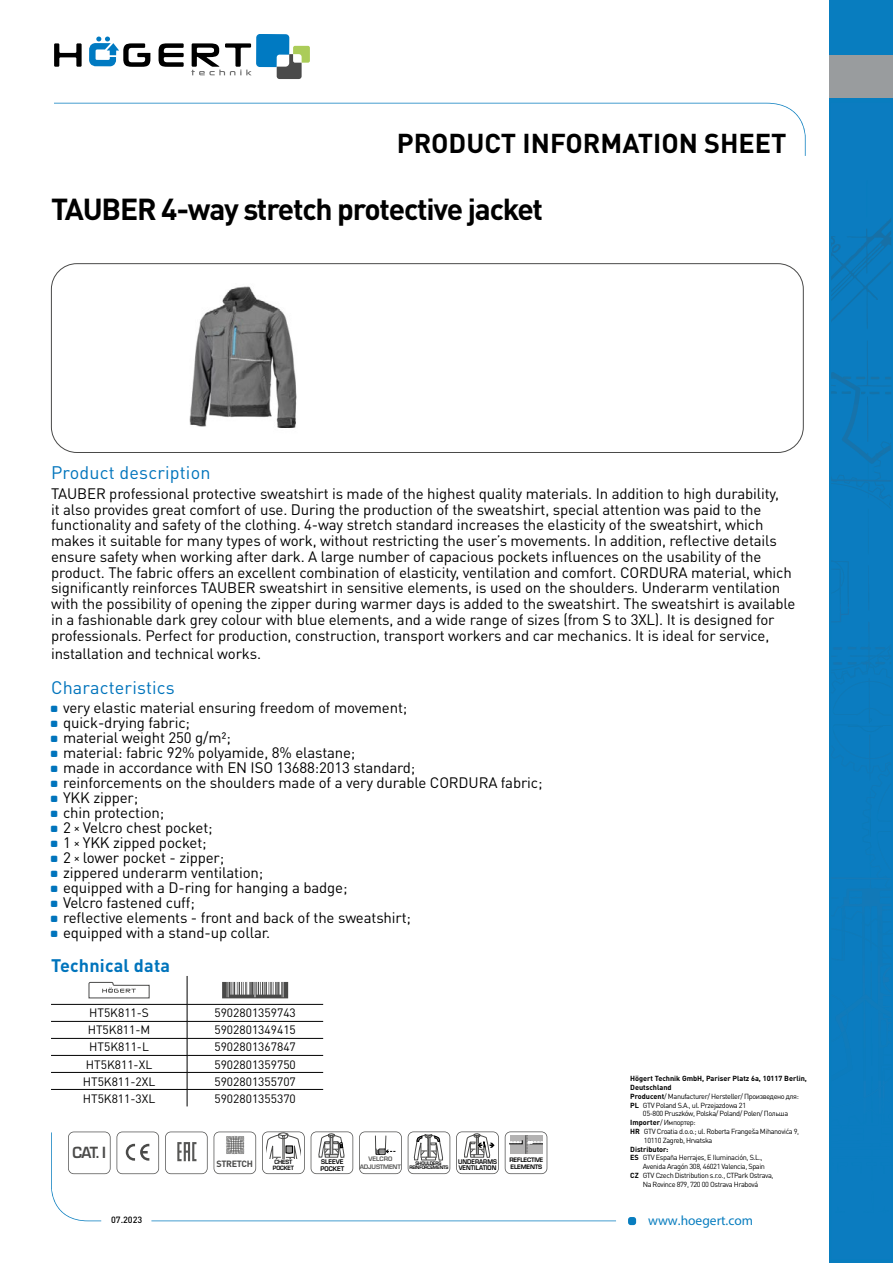
<style>
.page{position:relative;width:893px;height:1263px;background:#fff}
.page>*{position:absolute;margin:0;border:0;box-sizing:border-box;transform-origin:0 0}
.t1{font:700 30px "DIN Pro";letter-spacing:-.04em;color:#000}
.t2{font:700 27px "DIN Pro";color:#000}
.t3{font:18px "DIN Pro";letter-spacing:.01em;color:#0074bc}
.t4{font:700 18px "DIN Pro";letter-spacing:.01em;color:#0074bc}
.t5{font:15px/15px "DIN Pro";letter-spacing:-.01em;color:#000}
.t6{font:700 15px "Euromode";color:#4a4a49;scale:.93 1}
.t7{font:13.5px "Myriad Pro";color:#087dbf}
.t8{font:12px "DIN Pro";color:#000}
.t9{font:500 9px "DIN Pro";color:#000}
.t10{font:700 9px "DIN Pro";letter-spacing:-.04em;color:#4a4a49}
.t11{font:7.35px "DIN Pro";letter-spacing:-.05em;color:#000}
.t12{font:700 7.35px "DIN Pro";color:#000}
.t13{font:700 6.3px/6.3px "Euromode";color:#000;scale:.91 1}
.t14{font:700 6.3px/6.3px "Euromode";color:#000;scale:.95 1}
.t15{font:700 6px/7.1px "Euromode";letter-spacing:-.035em;color:#000}
.t16{font:700 6px/7.5px "Euromode";letter-spacing:-.03em;color:#575756;text-align:center}
.t17{font:700 5.7px/5.7px "Euromode";letter-spacing:-.025em;color:#000;text-align:center;scale:.95 1}
.t18{font:700 4.65px/4.7px "Euromode";letter-spacing:-.05em;color:#000;text-align:center;scale:.95 1}
.s1{font-family:"Merel"}
.s2{font-weight:700}
</style>
<div class="page">
<svg style="left:54px;top:43px;width:28px;height:24px"></svg>
<svg style="left:159px;top:43px;width:25px;height:24px"></svg>
<svg style="left:89px;top:37px;width:61px;height:30px"></svg>
<svg style="left:191px;top:34px;width:119px;height:45px"></svg>
<svg style="left:54px;top:103px;width:752px;height:53px"></svg>
<div style="left:628px;top:1217px;width:8px;height:8px;background:#087dbf;border-radius:3px"></div>
<svg style="left:51px;top:1132px;width:565px;height:89px"></svg>
<div style="left:830px;top:0;width:63px;height:1263px;background:#087dbf"></div>
<img style="left:831px;top:273px;width:50px;height:56px">
<img style="left:867px;top:222px;width:24px;height:44px">
<img style="left:831px;top:222px;width:56px;height:42px">
<svg style="left:831px;top:341px;width:60px;height:565px"></svg>
<img style="left:863px;top:906px;width:28px;height:76px">
<img style="left:831px;top:877px;width:60px;height:2px">
<img style="left:848px;top:647px;width:43px;height:3px">
<div style="left:830px;top:56px;width:63px;height:42px;background:#999c9e"></div>
<div style="left:51px;top:263px;width:753px;height:190px;border:1px solid #4a4a49;border-radius:26px"></div>
<img style="left:189px;top:286px;width:108px;height:142px">
<hr style="left:51px;top:1004px;width:136px;height:1px;background:#000">
<hr style="left:187px;top:1004px;width:136px;height:1px;background:#000">
<hr style="left:51px;top:1021px;width:136px;height:1px;background:#000">
<hr style="left:187px;top:1021px;width:136px;height:1px;background:#000">
<hr style="left:51px;top:1038px;width:136px;height:1px;background:#000">
<hr style="left:187px;top:1038px;width:136px;height:1px;background:#000">
<hr style="left:51px;top:1055px;width:136px;height:1px;background:#000">
<hr style="left:187px;top:1055px;width:136px;height:1px;background:#000">
<hr style="left:51px;top:1072px;width:136px;height:1px;background:#000">
<hr style="left:187px;top:1072px;width:136px;height:1px;background:#000">
<hr style="left:51px;top:1089px;width:136px;height:1px;background:#000">
<hr style="left:187px;top:1089px;width:136px;height:1px;background:#000">
<svg style="left:187px;top:976px;width:1px;height:130px"></svg>
<svg style="left:89px;top:982px;width:61px;height:16px"></svg>
<svg style="left:222px;top:982px;width:66px;height:16px"></svg>
<svg style="left:68px;top:1131px;width:43px;height:43px"></svg>
<svg style="left:117px;top:1131px;width:42px;height:43px"></svg>
<svg style="left:165px;top:1131px;width:43px;height:43px"></svg>
<svg style="left:214px;top:1131px;width:42px;height:43px"></svg>
<svg style="left:262px;top:1131px;width:43px;height:43px"></svg>
<svg style="left:311px;top:1131px;width:42px;height:43px"></svg>
<svg style="left:359px;top:1131px;width:43px;height:43px"></svg>
<svg style="left:408px;top:1131px;width:42px;height:43px"></svg>
<svg style="left:456px;top:1131px;width:43px;height:43px"></svg>
<svg style="left:505px;top:1131px;width:42px;height:43px"></svg>
<h2 class="t2" style="left:397px;top:121px;width:391px">PRODUCT INFORMATION SHEET</h2>
<h1 class="t1" style="left:51px;top:184px;width:494px">TAUBER 4-way stretch protective jacket</h1>
<p class="t3" style="left:51px;top:460px;width:161px">Product description</p>
<p class="t5" style="left:51px;top:485px;width:746px;line-height:15.8px">TAUBER professional protective sweatshirt is made of the highest quality materials. In addition to high durability,<br>it also provides great comfort of use. During the production of the sweatshirt, special attention was paid to the functionality and safety of the clothing. 4-way stretch standard increases the elasticity of the sweatshirt, which makes it suitable for many types of work, without restricting the user’s movements. In addition, reflective details ensure safety when working after dark. A large number of capacious pockets influences on the usability of the product. The fabric offers an excellent combination of elasticity, ventilation and comfort. CORDURA material, which significantly reinforces TAUBER sweatshirt in sensitive elements, is used on the shoulders. Underarm ventilation with the possibility of opening the zipper during warmer days is added to the sweatshirt. The sweatshirt is available in a fashionable dark grey colour with blue elements, and a wide range of sizes (from S to 3XL). It is designed for professionals. Perfect for production, construction, transport workers and car mechanics. It is ideal for service,</p>
<p class="t5" style="left:51px;top:645px;width:212px">installation and technical works.</p>
<p class="t3" style="left:51px;top:675px;width:125px">Characteristics</p>
<p class="t5" style="left:63px;top:699px;width:481px">very elastic material ensuring freedom of movement;<br>quick-drying fabric;<br>material weight 250 g/m²;<br>material: fabric 92% polyamide, 8% elastane;<br>made in accordance with EN ISO 13688:2013 standard;<br>reinforcements on the shoulders made of a very durable CORDURA fabric; YKK zipper;<br>chin protection;<br>2 <span class="s1">×</span> Velcro chest pocket;<br>1 <span class="s1">×</span> YKK zipped pocket;<br>2 <span class="s1">×</span> lower pocket - zipper;<br>zippered underarm ventilation;<br>equipped with a D-ring for hanging a badge;<br>Velcro fastened cuff;<br>reflective elements - front and back of the sweatshirt;<br>equipped with a stand-up collar.</p>
<p class="t4" style="left:51px;top:950px;width:121px">Technical data</p>
<p class="t8" style="left:89px;top:1005px;width:61px">HT5K811-S</p>
<p class="t8" style="left:214px;top:1005px;width:83px">5902801359743</p>
<p class="t8" style="left:88px;top:1022px;width:64px">HT5K811-M</p>
<p class="t8" style="left:214px;top:1022px;width:83px">5902801349415</p>
<p class="t8" style="left:89px;top:1039px;width:61px">HT5K811-L</p>
<p class="t8" style="left:214px;top:1039px;width:83px">5902801367847</p>
<p class="t8" style="left:86px;top:1056px;width:68px">HT5K811-XL</p>
<p class="t8" style="left:214px;top:1056px;width:83px">5902801359750</p>
<p class="t8" style="left:83px;top:1073px;width:74px">HT5K811-2XL</p>
<p class="t8" style="left:214px;top:1073px;width:83px">5902801355707</p>
<p class="t8" style="left:83px;top:1090px;width:74px">HT5K811-3XL</p>
<p class="t8" style="left:214px;top:1090px;width:83px">5902801355370</p>
<p class="t6" style="left:72px;top:1143px;width:38px">CAT. I</p>
<p class="t10" style="left:217px;top:1157px;width:38px">STRETCH</p>
<p class="t17" style="left:273px;top:1159px;width:24px">CHEST<br>POCKET</p>
<p class="t14" style="left:320px;top:1159px;width:27px">SLEEVE<br>POCKET</p>
<p class="t16" style="left:360px;top:1155px;width:43px">VELCRO<br>ADJUSTMENT</p>
<p class="t18" style="left:409px;top:1161px;width:43px">SHOULDERS<br>REINFORCEMENTS</p>
<p class="t13" style="left:458px;top:1159px;width:44px">UNDERARMS<br>VENTILATION</p>
<p class="t15" style="left:509px;top:1156px;width:35px">REFLECTIVE<br>ELEMENTS</p>
<p class="t12" style="left:630px;top:1072px;width:178px">Högert Technik GmbH, Pariser Platz 6a, 10117 Berlin,</p>
<p class="t12" style="left:630px;top:1081px;width:43px">Deutschland</p>
<p class="t11" style="left:630px;top:1091px;width:170px"><span class="s2">Producent</span>/ Manufacturer/ Hersteller/ Произведено для:</p>
<p class="t11" style="left:630px;top:1100px;width:117px"><span class="s2">PL</span> GTV Poland S.A., ul. Przejazdowa 21</p>
<p class="t11" style="left:643px;top:1109px;width:147px">05-800 Pruszków, Polska/ Poland/ Polen/ Польша</p>
<p class="t11" style="left:630px;top:1117px;width:67px"><span class="s2">Importer</span>/ Импортер:</p>
<p class="t11" style="left:630px;top:1126px;width:171px"><span class="s2">HR</span> GTV Croatia d.o.o.; ul. Roberta Frangeša Mihanovića 9,</p>
<p class="t11" style="left:644px;top:1135px;width:70px">10110 Zagreb, Hrvatska</p>
<p class="t12" style="left:630px;top:1143px;width:40px">Distributor:</p>
<p class="t11" style="left:630px;top:1153px;width:134px"><span class="s2">ES</span> GTV España Herrajes, E Iluminación, S.L.,</p>
<p class="t11" style="left:643px;top:1161px;width:124px">Avenida Aragón 308, 46021 Valencia, Spain</p>
<p class="t11" style="left:630px;top:1170px;width:145px"><span class="s2">CZ</span> GTV Czech Distribution s.r.o., CTPark Ostrava,</p>
<p class="t11" style="left:643px;top:1179px;width:117px">Na Rovince 879, 720 00 Ostrava Hrabová</p>
<p class="t9" style="left:111px;top:1213px;width:33px">07.2023</p>
<p class="t7" style="left:648px;top:1212px;width:107px">www.hoegert.com</p>
</div>
